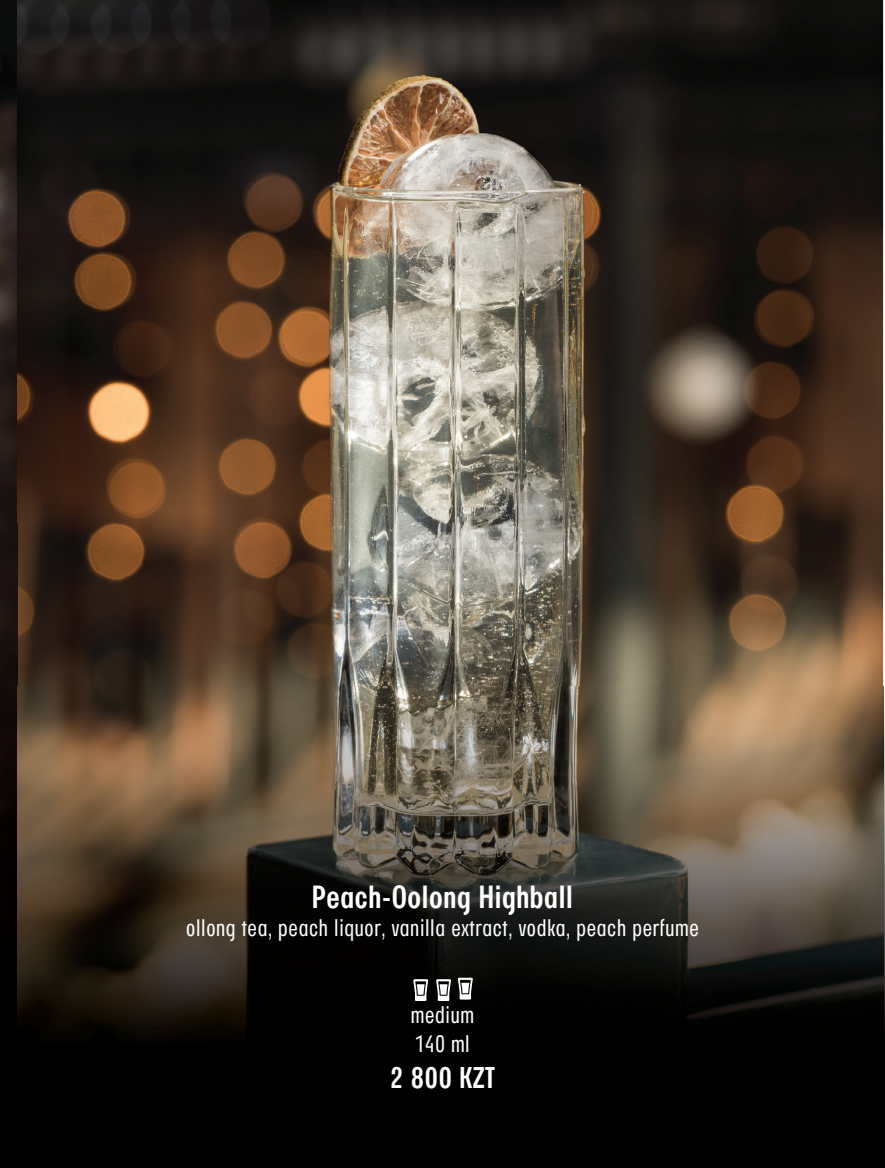
<style>
.page{position:relative;width:885px;height:1168px;background:#fff}
.page>*{position:absolute;margin:0;border:0;box-sizing:border-box;transform-origin:0 0}
.t1{font:32px "Parangon 410 C";color:#fff}
.t2{font:30px "Parangon 410 C";color:#fff}
.t3{font:24px/28.8px "Parangon 310 C";color:#fff}
</style>
<div class="page">
<img style="left:0;top:0;width:17px;height:1168px">
<img style="left:17px;top:0;width:866px;height:686px">
<div style="left:17px;top:686px;width:867px;height:482px;background:#000"></div>
<img style="left:17px;top:686px;width:866px;height:384px">
<svg style="left:458px;top:978px;width:15px;height:21px"></svg>
<svg style="left:413px;top:979px;width:15px;height:22px"></svg>
<svg style="left:436px;top:979px;width:15px;height:22px"></svg>
<h1 class="t1" style="left:312px;top:880px;width:262px">Peach-Oolong Highball</h1>
<p class="t3" style="left:186px;top:915px;width:514px">ollong tea, peach liquor, vanilla extract, vodka, peach perfume</p>
<p class="t3" style="left:410px;top:1001px;width:65px">medium<br>140 ml</p>
<p class="t2" style="left:390px;top:1062px;width:107px">2 800 KZT</p>
</div>
